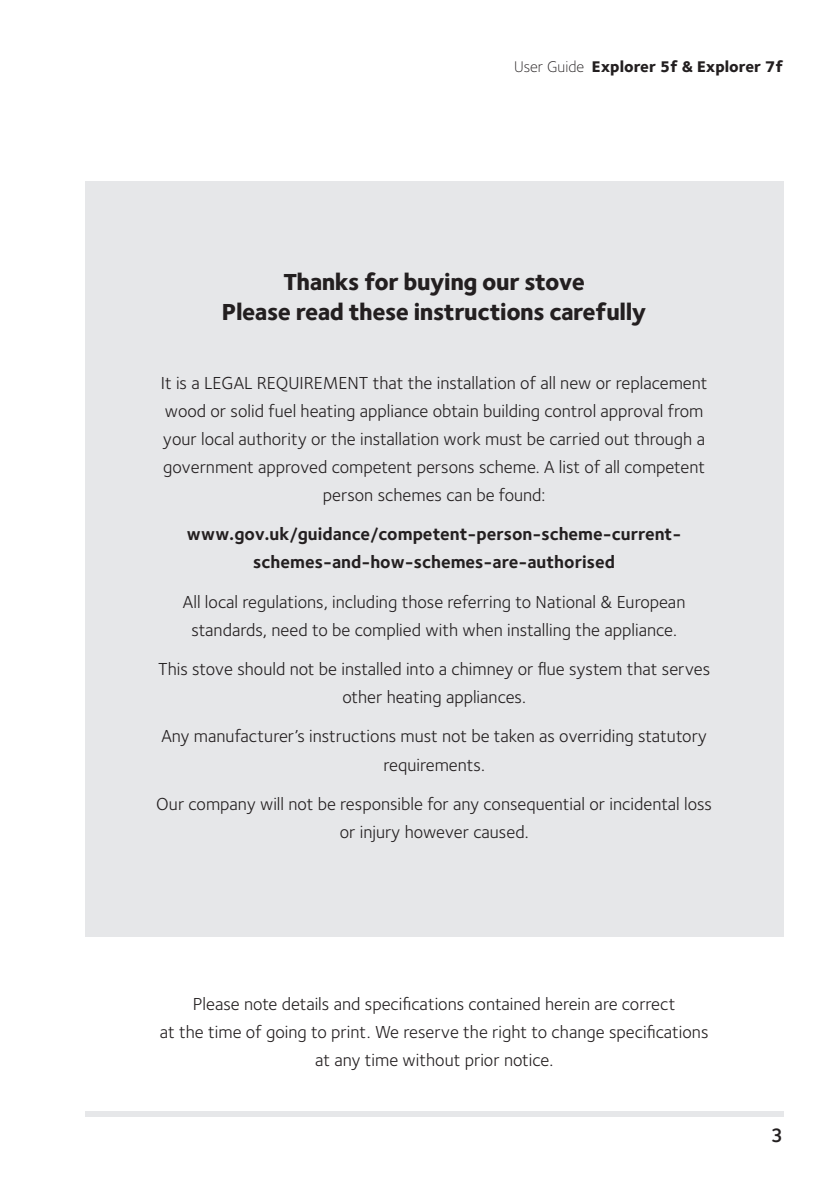
<style>
.page{position:relative;width:840px;height:1191px;background:#fff}
.page>*{position:absolute;margin:0;border:0;box-sizing:border-box;transform-origin:0 0}
.t1{font:800 24px/30px "Foundry Sterling";letter-spacing:-.02em;color:#231f20;text-align:center}
.t2{font:600 20px "Foundry Sterling";color:#231f20}
.t3{font:18px/28px "Foundry Sterling";color:#231f20;text-align:center}
.t4{font:700 18px/28px "Foundry Sterling";color:#231f20;text-align:center}
.t5{font:800 16px "Foundry Sterling";color:#231f20}
.s1{font-weight:300}
</style>
<div class="page">
<div style="left:85px;top:1111px;width:697px;height:6px;background:#e6e7e9"></div>
<div style="left:85px;top:181px;width:697px;height:756px;background:#e6e7e9"></div>
<p class="t5" style="left:513px;top:57px;width:270px"><span class="s1">User Guide</span> Explorer 5f &amp; Explorer 7f</p>
<h1 class="t1" style="left:222px;top:267px;width:426px">Thanks for buying our stove<br>Please read these instructions carefully</h1>
<p class="t3" style="left:161px;top:369px;width:548px">It is a LEGAL REQUIREMENT that the installation of all new or replacement wood or solid fuel heating appliance obtain building control approval from your local authority or the installation work must be carried out through a government approved competent persons scheme. A list of all competent person schemes can be found:</p>
<p class="t4" style="left:187px;top:521px;width:495px">www.gov.uk/guidance/competent-person-scheme-current&shy;schemes-and-how-schemes-are-authorised</p>
<p class="t3" style="left:183px;top:588px;width:503px">All local regulations, including those referring to National &amp; European standards, need to be complied with when installing the appliance.</p>
<p class="t3" style="left:158px;top:655px;width:553px">This stove should not be installed into a chimney or flue system that serves other heating appliances.</p>
<p class="t3" style="left:161px;top:722px;width:546px">Any manufacturer’s instructions must not be taken as overriding statutory requirements.</p>
<p class="t3" style="left:156px;top:790px;width:557px">Our company will not be responsible for any consequential or incidental loss or injury however caused.</p>
<p class="t3" style="left:160px;top:990px;width:549px">Please note details and specifications contained herein are correct<br>at the time of going to print. We reserve the right to change specifications at any time without prior notice.</p>
<p class="t2" style="left:770px;top:1123px;width:14px">3</p>
</div>
